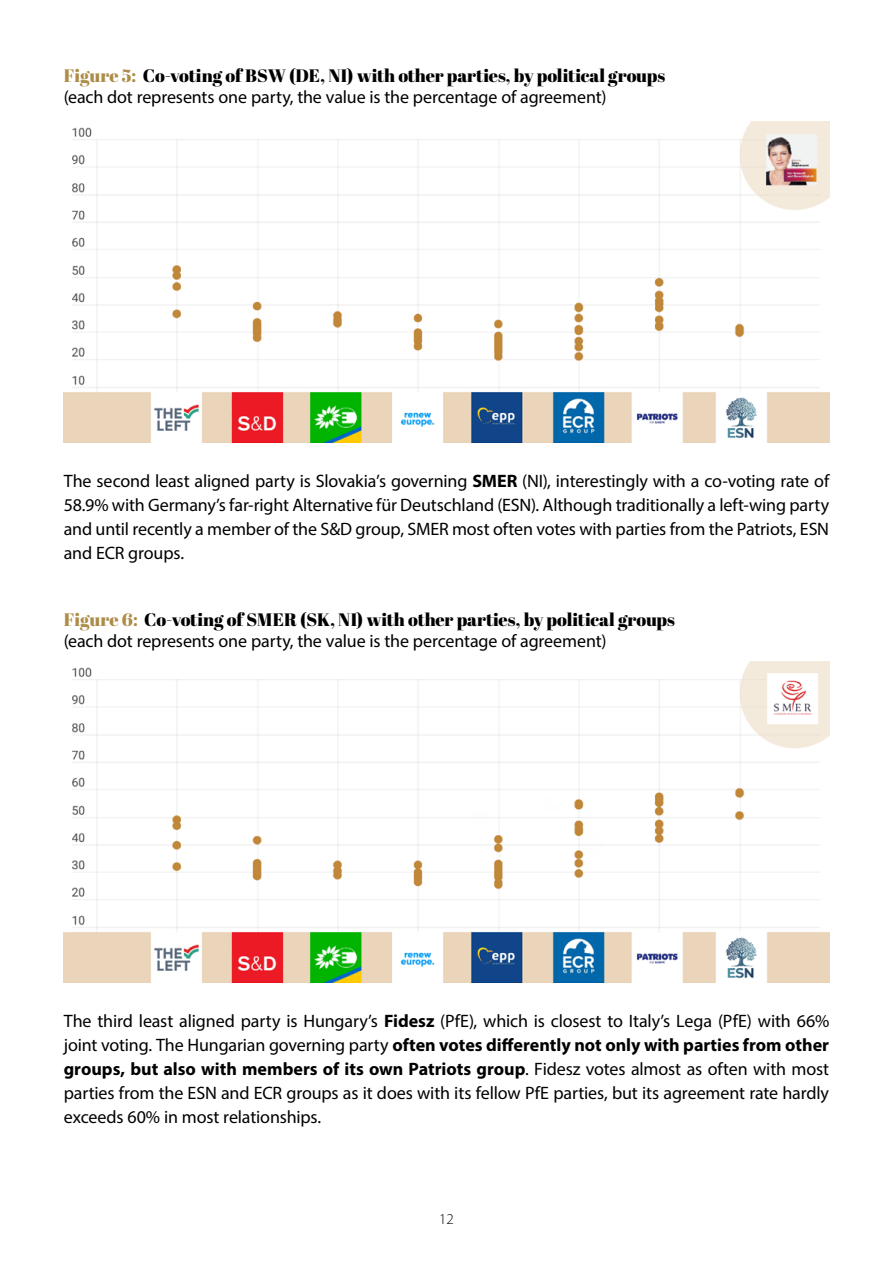
<style>
.page{position:relative;width:893px;height:1263px;background:#fff}
.page>*{position:absolute;margin:0;border:0;box-sizing:border-box;transform-origin:0 0}
.t1{font:18px/24px "Myriad Pro";letter-spacing:-.01em;color:#000;text-align:justify}
.t2{font:18px "Abril Fatface";letter-spacing:-.005em;color:#000}
.t3{font:300 15px "Myriad Pro";color:#000}
.s1{color:#ad8c48}
.s2{font-weight:700}
</style>
<div class="page">
<img style="left:64px;top:121px;width:765px;height:322px">
<img style="left:64px;top:661px;width:765px;height:322px">
<p class="t2" style="left:64px;top:62px;width:603px"><span class="s1">Figure 5:</span> Co-voting of BSW (DE, NI) with other parties, by political groups</p>
<p class="t1" style="left:64px;top:84px;width:544px">(each dot represents one party, the value is the percentage of agreement)</p>
<p class="t1" style="left:64px;top:468px;width:767px">The second least aligned party is Slovakia’s governing <span class="s2">SMER</span> (NI), interestingly with a co-voting rate of 58.9% with Germany’s far-right Alternative für Deutschland (ESN). Although traditionally a left-wing party and until recently a member of the S&amp;D group, SMER most often votes with parties from the Patriots, ESN and ECR groups.</p>
<p class="t2" style="left:64px;top:607px;width:613px"><span class="s1">Figure 6:</span> Co-voting of SMER (SK, NI) with other parties, by political groups</p>
<p class="t1" style="left:64px;top:629px;width:544px">(each dot represents one party, the value is the percentage of agreement)</p>
<p class="t1" style="left:64px;top:1008px;width:767px">The third least aligned party is Hungary’s <span class="s2">Fidesz</span> (PfE), which is closest to Italy’s Lega (PfE) with 66% joint voting. The Hungarian governing party <span class="s2">often votes differently not only with parties from other groups, but also with members of its own Patriots group</span>. Fidesz votes almost as often with most parties from the ESN and ECR groups as it does with its fellow PfE parties, but its agreement rate hardly exceeds 60% in most relationships.</p>
<p class="t3" style="left:439px;top:1210px;width:16px">12</p>
</div>
